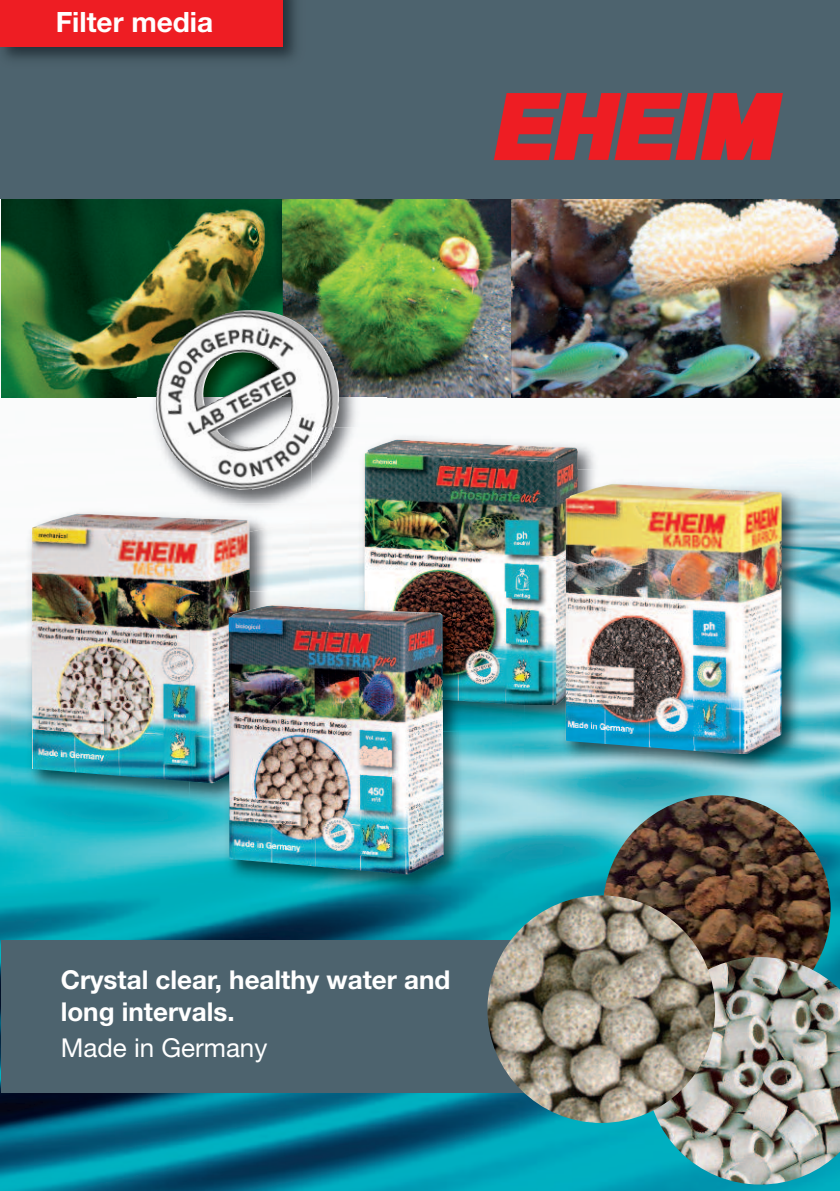
<style>
.page{position:relative;width:840px;height:1191px;background:#fff}
.page>*{position:absolute;margin:0;border:0;box-sizing:border-box;transform-origin:0 0}
.t1{font:700 28px "Helvetica Neue LT";color:#fff}
.t2{font:700 26px/31.2px "Helvetica Neue LT";color:#fff}
.t3{font:26px "Helvetica Neue LT";color:#fff}
</style>
<div class="page">
<img style="left:0;top:198px;width:839px;height:993px">
<img style="left:2px;top:198px;width:281px;height:199px">
<img style="left:283px;top:198px;width:228px;height:199px">
<img style="left:511px;top:198px;width:328px;height:199px">
<div style="left:0;top:0;width:839px;height:198px;background:#4d636e"></div>
<div style="left:0;top:0;width:283px;height:47px;background:#ee1d23"></div>
<svg style="left:493px;top:93px;width:289px;height:67px"></svg>
<div style="left:1px;top:940px;width:531px;height:153px;background:#4d636e"></div>
<img style="left:137px;top:397px;width:255px;height:124px">
<img style="left:120px;top:277px;width:163px;height:120px">
<img style="left:283px;top:263px;width:104px;height:134px">
<img style="left:154px;top:383px;width:185px;height:107px">
<img style="left:11px;top:503px;width:298px;height:318px">
<img style="left:156px;top:503px;width:153px;height:44px">
<img style="left:32px;top:513px;width:217px;height:270px">
<img style="left:311px;top:520px;width:213px;height:211px">
<img style="left:406px;top:427px;width:231px;height:42px">
<img style="left:311px;top:427px;width:95px;height:93px">
<img style="left:311px;top:427px;width:23px;height:34px">
<img style="left:364px;top:439px;width:213px;height:266px">
<img style="left:602px;top:795px;width:228px;height:227px;border-radius:50%">
<img style="left:646px;top:957px;width:193px;height:227px">
<img style="left:190px;top:591px;width:322px;height:334px">
<img style="left:190px;top:591px;width:119px;height:230px">
<img style="left:190px;top:591px;width:59px;height:192px">
<img style="left:311px;top:591px;width:201px;height:140px">
<img style="left:364px;top:591px;width:148px;height:113px">
<img style="left:228px;top:605px;width:215px;height:269px">
<img style="left:524px;top:469px;width:300px;height:310px">
<img style="left:524px;top:705px;width:41px;height:26px">
<img style="left:524px;top:469px;width:53px;height:236px">
<img style="left:565px;top:484px;width:216px;height:270px">
<img style="left:487px;top:895px;width:227px;height:228px;border-radius:50%">
<p class="t1" style="left:56px;top:12px;width:159px">Filter media</p>
<p class="t2" style="left:61px;top:967px;width:391px">Crystal clear, healthy water and long intervals.</p>
<p class="t3" style="left:61px;top:1038px;width:208px">Made in Germany</p>
</div>
